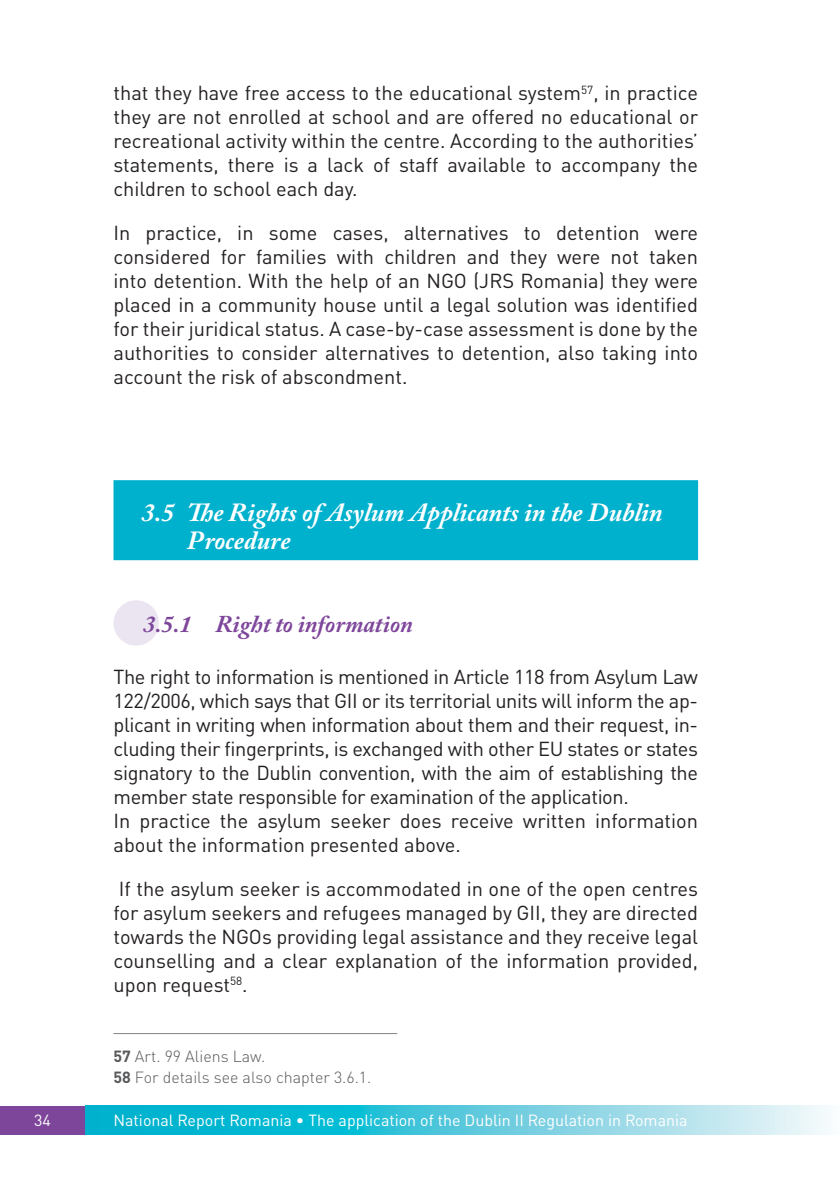
<style>
.page{position:relative;width:840px;height:1191px;background:#fff}
.page>*{position:absolute;margin:0;border:0;box-sizing:border-box;transform-origin:0 0}
.t1{font:italic 700 26px/28px "Adobe Caslon Pro";color:#fff}
.t2{font:italic 700 24px "Adobe Caslon Pro";color:#7e469b}
.t3{font:20px/24px "DIN Pro";letter-spacing:-.02em;color:#231f20;text-align:justify}
.t4{font:16px "DIN Pro";color:#fff}
.t5{font:300 16px/21.2px "DIN Pro";color:#58595b}
.s1{font-weight:700}
</style>
<div class="page">
<div style="left:0;top:1106px;width:85px;height:28px;background:#7e469b"></div>
<svg style="left:85px;top:1106px;width:741px;height:28px;background:#59cbde"></svg>
<div style="left:113px;top:480px;width:584px;height:80px;background:#00b1cd"></div>
<div style="left:113px;top:600px;width:46px;height:45px;background:#ebe5f2;border-radius:50%"></div>
<hr style="left:113px;top:1033px;width:284px;height:1px;background:#808285">
<p class="t3" style="left:113px;top:79px;width:585px">that they have free access to the educational system<sup>57</sup>, in practice they are not enrolled at school and are offered no educational or recreational activity within the centre. According to the authorities’ statements, there is a lack of staff available to accompany the children to school each day.</p>
<p class="t3" style="left:113px;top:219px;width:585px">In practice, in some cases, alternatives to detention were considered for families with children and they were not taken into detention. With the help of an NGO (JRS Romania) they were placed in a community house until a legal solution was identified for their juridical status. A case-by-case assessment is done by the authorities to consider alternatives to detention, also taking into account the risk of abscondment.</p>
<h1 class="t1" style="left:187px;top:497px;width:476px;text-indent:-45px">3.5 The Rights of Asylum Applicants in the Dublin<br>Procedure</h1>
<p class="t2" style="left:143px;top:609px;width:270px">3.5.1 Right to information</p>
<p class="t3" style="left:113px;top:662px;width:585px;text-align:left">The right to information is mentioned in Article 118 from Asylum Law 122/2006, which says that GII or its territorial units will inform the ap&shy;plicant in writing when information about them and their request, in&shy;cluding their fingerprints, is exchanged with other EU states or states signatory to the Dublin convention, with the aim of establishing the member state responsible for examination of the application.<br>In practice the asylum seeker does receive written information about the information presented above.</p>
<p class="t3" style="left:113px;top:874px;width:585px">If the asylum seeker is accommodated in one of the open centres for asylum seekers and refugees managed by GII, they are directed towards the NGOs providing legal assistance and they receive legal counselling and a clear explanation of the information provided, upon request<sup>58</sup>.</p>
<p class="t5" style="left:113px;top:1044px;width:259px"><span class="s1">57</span> Art. 99 Aliens Law.<br><span class="s1">58</span> For details see also chapter 3.6.1.</p>
<p class="t4" style="left:34px;top:1107px;width:18px">34</p>
<p class="t4" style="left:113px;top:1107px;width:575px">National Report Romania • The application of the Dublin II Regulation in Romania</p>
</div>
